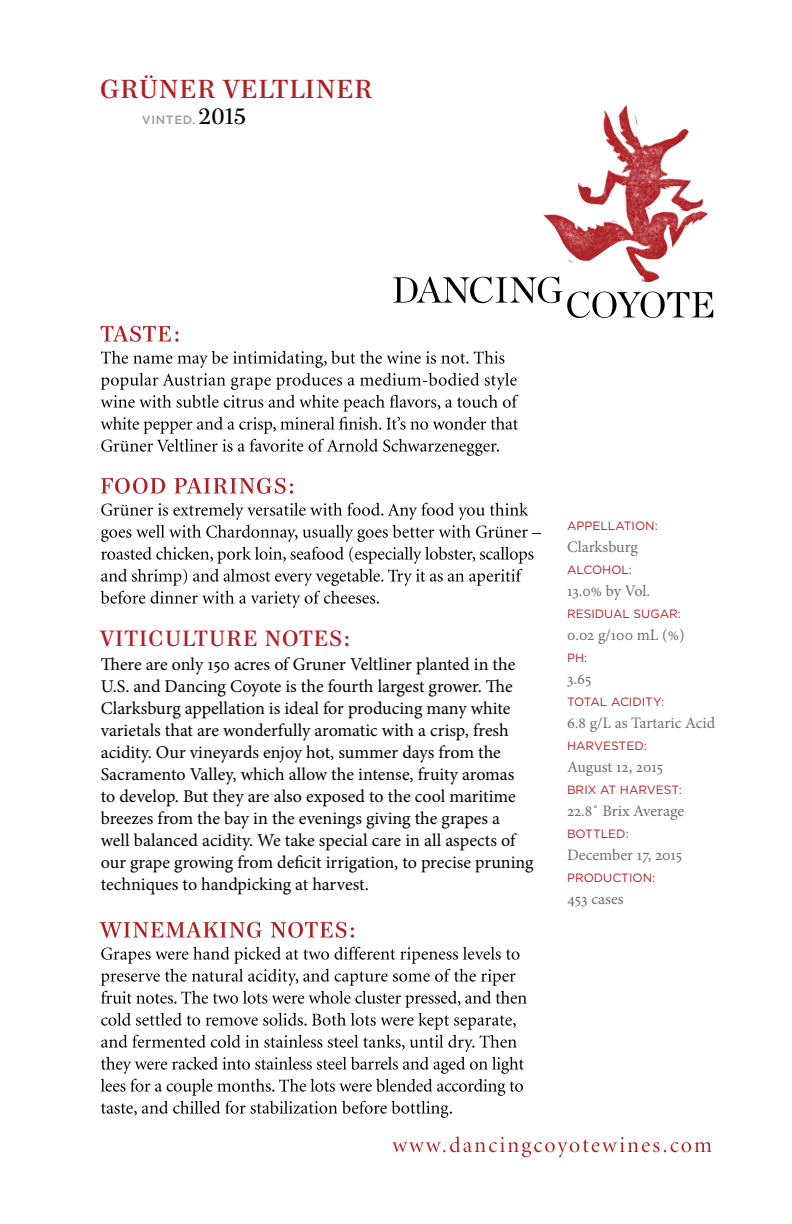
<style>
.page{position:relative;width:792px;height:1224px;background:#fff}
.page>*{position:absolute;margin:0;border:0;box-sizing:border-box;transform-origin:0 0}
.t1{font:26px "Paperback 24";letter-spacing:.07em;color:#ae1f23}
.t2{font:22px "Paperback 24";letter-spacing:.075em;color:#ae1f23}
.t3{font:18px/22px "Minion Pro";color:#000}
.t4{font:16px "Minion Pro";color:#6d6e71}
.t5{font:12px "Gotham";color:#ae1f23}
.t6{font:500 12px "Gotham";letter-spacing:.05em;color:#999a9c}
.s1{font-family:"Paperback 24";font-weight:400;font-size:22px;color:#000}
</style>
<div class="page">
<svg style="left:392px;top:1136px;width:319px;height:21px"></svg>
<svg style="left:393px;top:276px;width:320px;height:42px"></svg>
<img style="left:541px;top:104px;width:168px;height:178px">
<svg style="left:101px;top:947px;width:426px;height:171px"></svg>
<svg style="left:100px;top:922px;width:254px;height:16px"></svg>
<svg style="left:101px;top:503px;width:440px;height:105px"></svg>
<svg style="left:101px;top:478px;width:192px;height:16px"></svg>
<svg style="left:101px;top:351px;width:417px;height:105px"></svg>
<svg style="left:101px;top:326px;width:78px;height:16px"></svg>
<h1 class="t1" style="left:100px;top:73px;width:273px">GRÜNER VELTLINER</h1>
<p class="t6" style="left:142px;top:112px;width:106px">VINTED. <span class="s1">2015</span></p>
<p class="t2" style="left:101px;top:625px;width:251px">VITICULTURE NOTES:</p>
<p class="t3" style="left:101px;top:653px;width:434px">There are only 150 acres of Gruner Veltliner planted in the U.S. and Dancing Coyote is the fourth largest grower. The Clarksburg appellation is ideal for producing many white varietals that are wonderfully aromatic with a crisp, fresh acidity. Our vineyards enjoy hot, summer days from the Sacramento Valley, which allow the intense, fruity aromas<br>to develop. But they are also exposed to the cool maritime breezes from the bay in the evenings giving the grapes a<br>well balanced acidity. We take special care in all aspects of our grape growing from deficit irrigation, to precise pruning techniques to handpicking at harvest.</p>
<p class="t5" style="left:567px;top:518px;width:92px">APPELLATION:</p>
<p class="t4" style="left:567px;top:536px;width:73px">Clarksburg</p>
<p class="t5" style="left:567px;top:562px;width:67px">ALCOHOL:</p>
<p class="t4" style="left:567px;top:580px;width:85px">13.0% by Vol.</p>
<p class="t5" style="left:567px;top:606px;width:115px">RESIDUAL SUGAR:</p>
<p class="t4" style="left:567px;top:624px;width:119px">0.02 g/100 mL (%)</p>
<p class="t5" style="left:567px;top:650px;width:22px">PH:</p>
<p class="t4" style="left:567px;top:668px;width:26px">3.65</p>
<p class="t5" style="left:567px;top:694px;width:99px">TOTAL ACIDITY:</p>
<p class="t4" style="left:567px;top:712px;width:150px">6.8 g/L as Tartaric Acid</p>
<p class="t5" style="left:567px;top:738px;width:81px">HARVESTED:</p>
<p class="t4" style="left:567px;top:756px;width:98px">August 12, 2015</p>
<p class="t5" style="left:567px;top:782px;width:116px">BRIX AT HARVEST:</p>
<p class="t4" style="left:567px;top:800px;width:119px">22.8˚ Brix Average</p>
<p class="t5" style="left:567px;top:826px;width:63px">BOTTLED:</p>
<p class="t4" style="left:567px;top:844px;width:117px">December 17, 2015</p>
<p class="t5" style="left:567px;top:870px;width:90px">PRODUCTION:</p>
<p class="t4" style="left:567px;top:888px;width:58px">453 cases</p>
</div>
